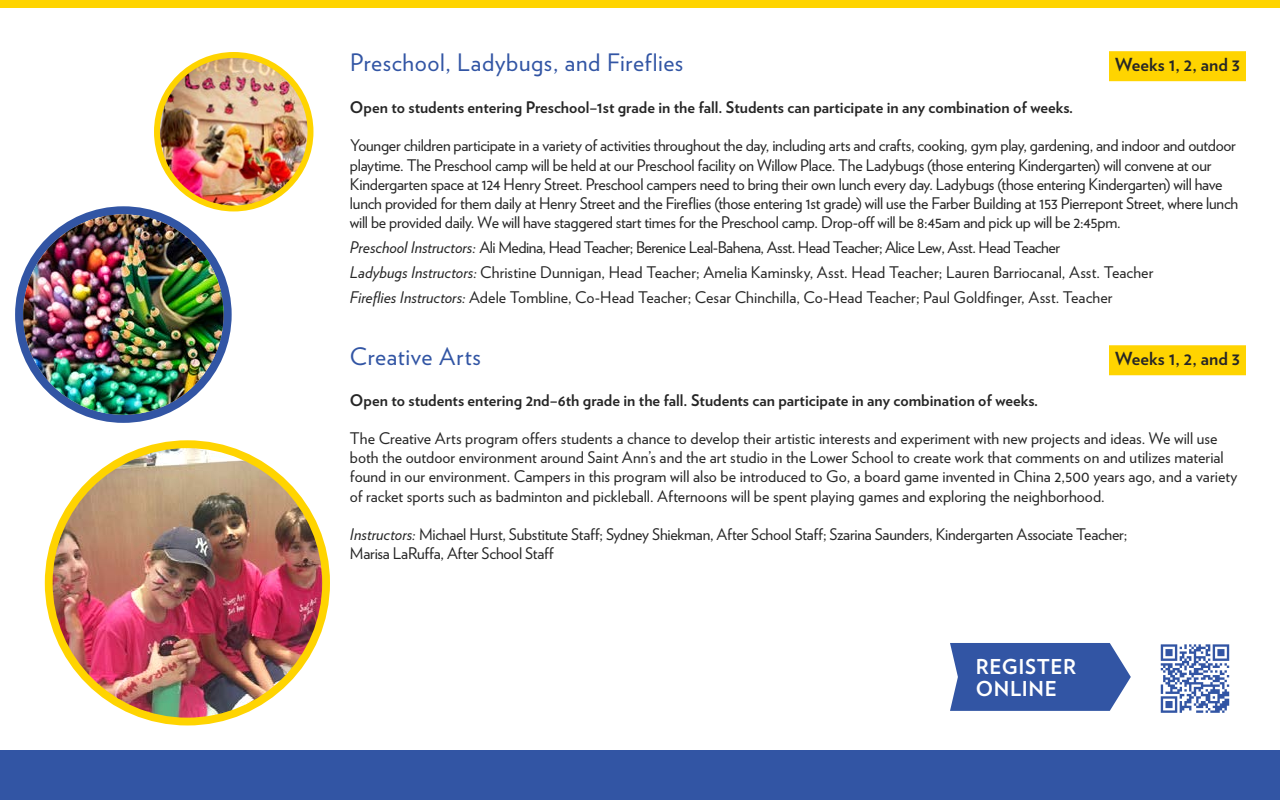
<style>
.page{position:relative;width:1280px;height:800px;background:#fff}
.page>*{position:absolute;margin:0;border:0;box-sizing:border-box;transform-origin:0 0}
.t1{font:24px "Verlag";letter-spacing:.025em;color:#3255a4}
.t2{font:700 20.5px/22.4px "Verlag";letter-spacing:.03em;color:#fff}
.t3{font:700 18px "Verlag";letter-spacing:.005em;color:#262626}
.t4{font:16px/19.2px "Verlag";letter-spacing:-.015em;color:#262626}
.t5{font:16px/19.2px "Verlag";letter-spacing:.005em;color:#262626}
.t6{font:700 16px "Verlag";color:#262626}
.s1{font-style:italic}
</style>
<div class="page">
<div style="left:45px;top:440px;width:285px;height:285px;background:#ffd400;border-radius:50%"></div>
<div style="left:1109px;top:51px;width:137px;height:30px;background:#ffd400"></div>
<div style="left:1109px;top:345px;width:137px;height:30px;background:#ffd400"></div>
<div style="left:15px;top:206px;width:217px;height:217px;background:#3255a4;border-radius:50%"></div>
<img style="left:23px;top:214px;width:201px;height:201px;border-radius:100px">
<img style="left:53px;top:448px;width:269px;height:270px;border-radius:135px">
<div style="left:154px;top:52px;width:159px;height:159px;background:#ffd400;border-radius:50%"></div>
<img style="left:160px;top:58px;width:148px;height:148px;border-radius:74px">
<div style="left:0;top:0;width:1280px;height:8px;background:#ffd400"></div>
<svg style="left:950px;top:643px;width:181px;height:68px;background:#4262ab"></svg>
<svg style="left:1160px;top:644px;width:70px;height:69px"></svg>
<svg style="left:1161px;top:644px;width:68px;height:69px"></svg>
<div style="left:0;top:750px;width:1280px;height:50px;background:#3255a4"></div>
<h1 class="t1" style="left:350px;top:45px;width:335px">Preschool, Ladybugs, and Fireflies</h1>
<p class="t3" style="left:1115px;top:51px;width:126px">Weeks 1, 2, and 3</p>
<p class="t6" style="left:350px;top:95px;width:725px">Open to students entering Preschool–1st grade in the fall. Students can participate in any combination of weeks.</p>
<p class="t4" style="left:350px;top:135px;width:890px">Younger children participate in a variety of activities throughout the day, including arts and crafts, cooking, gym play, gardening, and indoor and outdoor playtime. The Preschool camp will be held at our Preschool facility on Willow Place. The Ladybugs (those entering Kindergarten) will convene at our Kindergarten space at 124 Henry Street. Preschool campers need to bring their own lunch every day. Ladybugs (those entering Kindergarten) will have lunch provided for them daily at Henry Street and the Fireflies (those entering 1st grade) will use the Farber Building at 153 Pierrepont Street, where lunch will be provided daily. We will have staggered start times for the Preschool camp. Drop-off will be 8:45am and pick up will be 2:45pm.</p>
<p class="t4" style="left:350px;top:234px;width:805px;line-height:25px"><span class="s1">Preschool Instructors:</span> Ali Medina, Head Teacher; Berenice Leal-Bahena, Asst. Head Teacher; Alice Lew, Asst. Head Teacher<br><span class="s1">Ladybugs Instructors:</span> Christine Dunnigan, Head Teacher; Amelia Kaminsky, Asst. Head Teacher; Lauren Barriocanal, Asst. Teacher<br><span class="s1">Fireflies Instructors:</span> Adele Tombline, Co-Head Teacher; Cesar Chinchilla, Co-Head Teacher; Paul Goldfinger, Asst. Teacher</p>
<h1 class="t1" style="left:350px;top:339px;width:132px">Creative Arts</h1>
<p class="t3" style="left:1115px;top:345px;width:126px">Weeks 1, 2, and 3</p>
<p class="t6" style="left:350px;top:387px;width:690px">Open to students entering 2nd–6th grade in the fall. Students can participate in any combination of weeks.</p>
<p class="t5" style="left:350px;top:428px;width:889px">The Creative Arts program offers students a chance to develop their artistic interests and experiment with new projects and ideas. We will use both the outdoor environment around Saint Ann’s and the art studio in the Lower School to create work that comments on and utilizes material found in our environment. Campers in this program will also be introduced to Go, a board game invented in China 2,500 years ago, and a variety of racket sports such as badminton and pickleball. Afternoons will be spent playing games and exploring the neighborhood.</p>
<p class="t4" style="left:350px;top:524px;width:779px"><span class="s1">Instructors:</span> Michael Hurst, Substitute Staff; Sydney Shiekman, After School Staff; Szarina Saunders, Kindergarten Associate Teacher;<br>Marisa LaRuffa, After School Staff</p>
<p class="t2" style="left:976px;top:654px;width:102px">REGISTER<br>ONLINE</p>
</div>
